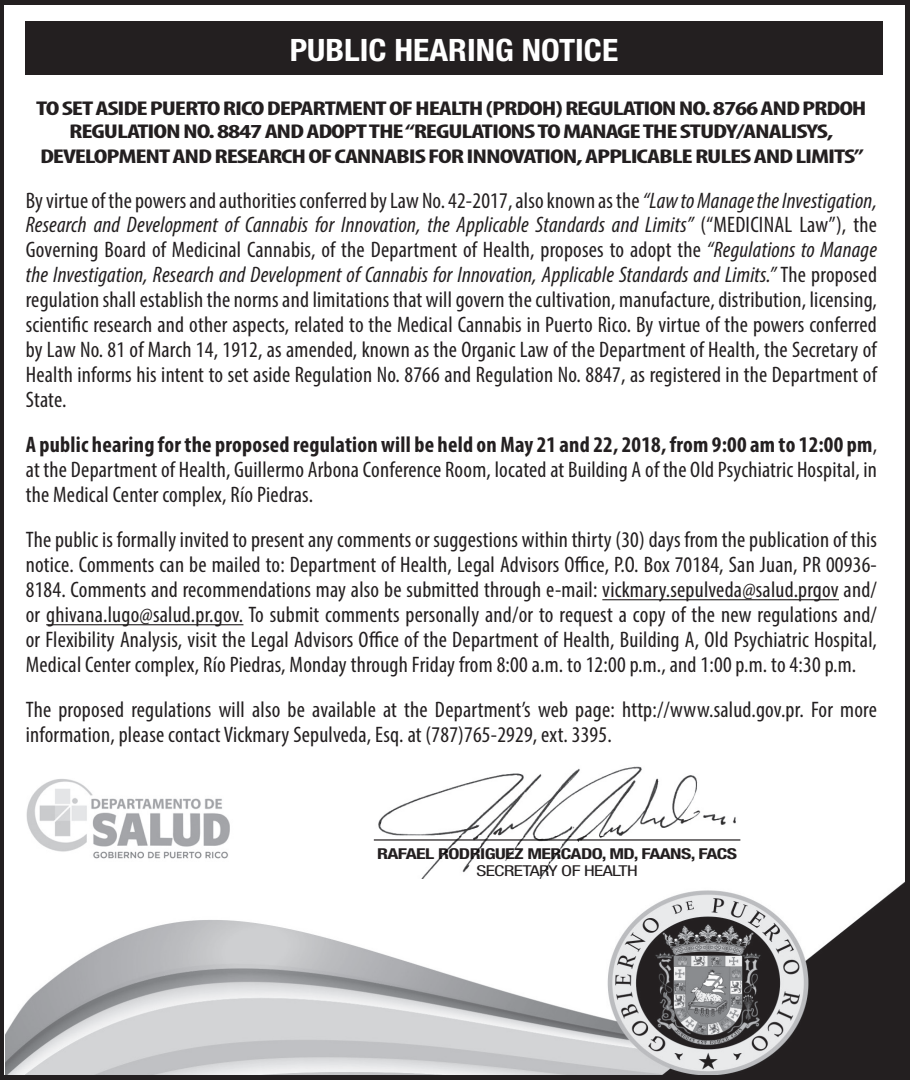
<style>
.page{position:relative;width:910px;height:1080px;background:#fff}
.page>*{position:absolute;margin:0;border:0;box-sizing:border-box;transform-origin:0 0}
.t1{font:700 condensed 30.75px "Helvetica Neue LT Std";color:#fff;scale:1.09 1}
.t2{font:condensed 22.5px/25px "Myriad Pro";letter-spacing:.01em;color:#231f20;text-align:justify}
.t3{font:700 condensed 20px/22.5px "Myriad Pro";letter-spacing:-.04em;color:#231f20;text-align:center;scale:1.43 1}
.t4{font:700 condensed 15px "Helvetica Neue LT Std";letter-spacing:-.03em;color:#231f20;scale:1.32 1}
.t5{font:condensed 15px "Helvetica Neue LT Std";letter-spacing:-.03em;color:#231f20;scale:1.32 1}
.s1{font-style:italic}
.s2{font-weight:700}
</style>
<div class="page">
<img style="left:6px;top:883px;width:897px;height:191px">
<div style="left:26px;top:21px;width:856px;height:54px;background:#231f20"></div>
<img style="left:373px;top:766px;width:368px;height:113px">
<div style="left:0;top:0;width:909px;height:1080px;border:5px solid #231f20"></div>
<img style="left:26px;top:779px;width:204px;height:80px">
<hr style="left:602px;top:599px;width:236px;height:1px;background:#231f20">
<hr style="left:46px;top:624px;width:197px;height:1px;background:#231f20">
<h1 class="t1" style="left:289px;top:31px;width:303px">PUBLIC HEARING NOTICE</h1>
<p class="t3" style="left:36px;top:97px;width:582px">TO SET ASIDE PUERTO RICO DEPARTMENT OF HEALTH (PRDOH) REGULATION NO. 8766 AND PRDOH<br>REGULATION NO. 8847 AND ADOPT THE “REGULATIONS TO MANAGE THE STUDY/ANALISYS,</p>
<p class="t3" style="left:40px;top:144px;width:577px">DEVELOPMENT AND RESEARCH OF CANNABIS FOR INNOVATION, APPLICABLE RULES AND LIMITS”</p>
<p class="t2" style="left:26px;top:187px;width:852px">By virtue of the powers and authorities conferred by Law No. 42-2017, also known as the <span class="s1">“Law to Manage the Investigation, Research and Development of Cannabis for Innovation, the Applicable Standards and Limits”</span> (“MEDICINAL Law”), the Governing Board of Medicinal Cannabis, of the Department of Health, proposes to adopt the <span class="s1">“Regulations to Manage the Investigation, Research and Development of Cannabis for Innovation, Applicable Standards and Limits.”</span> The proposed regulation shall establish the norms and limitations that will govern the cultivation, manufacture, distribution, licensing, scientific research and other aspects, related to the Medical Cannabis in Puerto Rico. By virtue of the powers conferred by Law No. 81 of March 14, 1912, as amended, known as the Organic Law of the Department of Health, the Secretary of Health informs his intent to set aside Regulation No. 8766 and Regulation No. 8847, as registered in the Department of State.</p>
<p class="t2" style="left:26px;top:432px;width:852px"><span class="s2">A public hearing for the proposed regulation will be held on May 21 and 22, 2018, from 9:00 am to 12:00 pm</span>, at the Department of Health, Guillermo Arbona Conference Room, located at Building A of the Old Psychiatric Hospital, in the Medical Center complex, Río Piedras.</p>
<p class="t2" style="left:26px;top:527px;width:852px">The public is formally invited to present any comments or suggestions within thirty (30) days from the publication of this notice. Comments can be mailed to: Department of Health, Legal Advisors Office, P.O. Box 70184, San Juan, PR 00936- 8184. Comments and recommendations may also be submitted through e-mail: vickmary.sepulveda@salud.prgov and/ or ghivana.lugo@salud.pr.gov. To submit comments personally and/or to request a copy of the new regulations and/ or Flexibility Analysis, visit the Legal Advisors Office of the Department of Health, Building A, Old Psychiatric Hospital, Medical Center complex, Río Piedras, Monday through Friday from 8:00 a.m. to 12:00 p.m., and 1:00 p.m. to 4:30 p.m.</p>
<p class="t2" style="left:26px;top:697px;width:852px">The proposed regulations will also be available at the Department’s web page: http://www.salud.gov.pr. For more information, please contact Vickmary Sepulveda, Esq. at (787)765-2929, ext. 3395.</p>
<p class="t4" style="left:377px;top:845px;width:274px">RAFAEL RODRIGUEZ MERCADO, MD, FAANS, FACS</p>
<p class="t5" style="left:476px;top:862px;width:124px">SECRETARY OF HEALTH</p>
</div>
